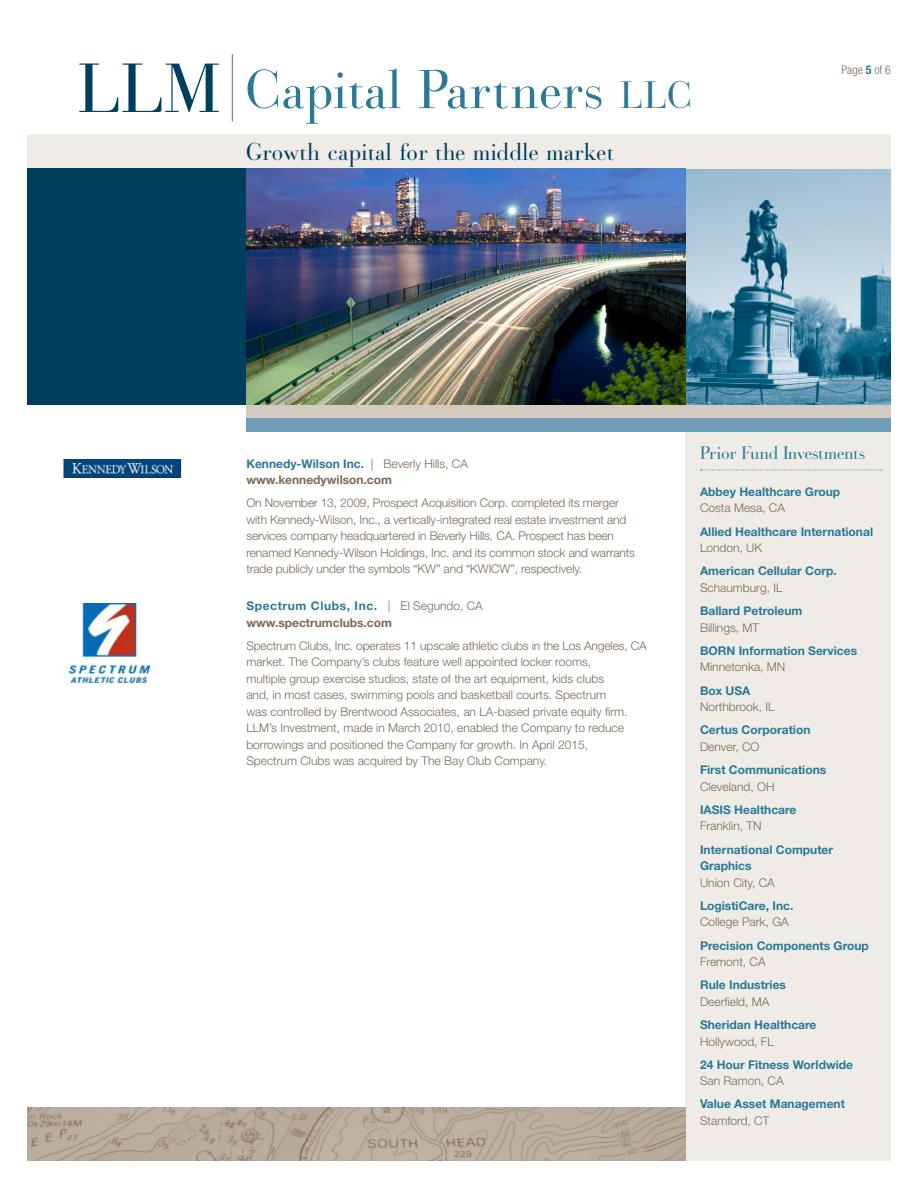
<style>
.page{position:relative;width:918px;height:1188px;background:#fff}
.page>*{position:absolute;margin:0;border:0;box-sizing:border-box;transform-origin:0 0}
.t1{font:54px "Bodoni Classic";letter-spacing:.025em;color:#2a7998}
.t2{font:24px "Bodoni Classic";letter-spacing:.025em;color:#003e5e}
.t3{font:18px "Bodoni Classic";color:#2a7998}
.t4{font:300 12px/16.5px "Helvetica Neue LT Std";color:#7c6954}
.t5{font:700 12px/16.5px "Helvetica Neue LT Std";color:#2a7998}
.t6{font:700 12px/16.5px "Helvetica Neue LT Std";color:#7c6954}
.t7{font:300 condensed 12px "Helvetica Neue LT Std";color:#7c6954}
.s1{font-size:37.8px}
.s2{font-weight:700;color:#2a7998}
.s3{color:#2a7998}
.s4{font-weight:300}
</style>
<div class="page">
<div style="left:685px;top:432px;width:206px;height:729px;background:#efece8"></div>
<img style="left:246px;top:169px;width:645px;height:236px">
<div style="left:27px;top:135px;width:864px;height:34px;background:#efece8"></div>
<div style="left:27px;top:169px;width:219px;height:236px;background:#003e5e"></div>
<div style="left:246px;top:405px;width:645px;height:13px;background:#d4cbc0"></div>
<div style="left:246px;top:418px;width:645px;height:14px;background:#6c9eb8"></div>
<hr style="left:232px;top:54px;width:1px;height:68px;background:#7c6954">
<svg style="left:79px;top:64px;width:140px;height:48px"></svg>
<img style="left:27px;top:1107px;width:658px;height:54px">
<img style="left:66px;top:603px;width:86px;height:81px">
<img style="left:63px;top:459px;width:119px;height:19px">
<svg style="left:700px;top:470px;width:182px;height:1px"></svg>
<h1 class="t1" style="left:246px;top:56px;width:447px">Capital Partners <span class="s1">llc</span></h1>
<p class="t7" style="left:842px;top:62px;width:51px">Page <span class="s2">5</span> of 6</p>
<h2 class="t2" style="left:246px;top:137px;width:369px">Growth capital for the middle market</h2>
<p class="t6" style="left:246px;top:455px;width:223px"><span class="s3">Kennedy-Wilson Inc.</span> <span class="s4">| Beverly Hills, CA </span>www.kennedywilson.com</p>
<p class="t4" style="left:246px;top:495px;width:390px">On November 13, 2009, Prospect Acquisition Corp. completed its merger with Kennedy-Wilson, Inc., a vertically-integrated real estate investment and services company headquartered in Beverly Hills, CA. Prospect has been renamed Kennedy-Wilson Holdings, Inc. and its common stock and warrants trade publicly under the symbols “KW” and “KWICW”, respectively.</p>
<p class="t6" style="left:246px;top:597px;width:238px"><span class="s3">Spectrum Clubs, Inc.</span> <span class="s4">| El Segundo, CA </span>www.spectrumclubs.com</p>
<p class="t4" style="left:246px;top:637px;width:402px">Spectrum Clubs, Inc. operates 11 upscale athletic clubs in the Los Angeles, CA market. The Company’s clubs feature well appointed locker rooms,<br>multiple group exercise studios, state of the art equipment, kids clubs<br>and, in most cases, swimming pools and basketball courts. Spectrum<br>was controlled by Brentwood Associates, an LA-based private equity firm.<br>LLM’s Investment, made in March 2010, enabled the Company to reduce borrowings and positioned the Company for growth. In April 2015,<br>Spectrum Clubs was acquired by The Bay Club Company.</p>
<h3 class="t3" style="left:700px;top:442px;width:166px">Prior Fund Investments</h3>
<p class="t5" style="left:700px;top:483px;width:142px">Abbey Healthcare Group</p>
<p class="t4" style="left:700px;top:500px;width:86px">Costa Mesa, CA</p>
<p class="t5" style="left:700px;top:523px;width:175px">Allied Healthcare International</p>
<p class="t4" style="left:700px;top:539px;width:64px">London, UK</p>
<p class="t5" style="left:700px;top:563px;width:138px">American Cellular Corp.</p>
<p class="t4" style="left:700px;top:579px;width:84px">Schaumburg, IL</p>
<p class="t5" style="left:700px;top:602px;width:104px">Ballard Petroleum</p>
<p class="t4" style="left:700px;top:619px;width:61px">Billings, MT</p>
<p class="t5" style="left:700px;top:642px;width:159px">BORN Information Services</p>
<p class="t4" style="left:700px;top:659px;width:87px">Minnetonka, MN</p>
<p class="t5" style="left:700px;top:682px;width:52px">Box USA</p>
<p class="t4" style="left:700px;top:698px;width:76px">Northbrook, IL</p>
<p class="t5" style="left:700px;top:722px;width:112px">Certus Corporation</p>
<p class="t4" style="left:700px;top:738px;width:61px">Denver, CO</p>
<p class="t5" style="left:700px;top:761px;width:128px">First Communications</p>
<p class="t4" style="left:700px;top:778px;width:76px">Cleveland, OH</p>
<p class="t5" style="left:700px;top:801px;width:98px">IASIS Healthcare</p>
<p class="t4" style="left:700px;top:818px;width:63px">Franklin, TN</p>
<p class="t5" style="left:700px;top:841px;width:135px">International Computer<br>Graphics</p>
<p class="t4" style="left:700px;top:874px;width:76px">Union City, CA</p>
<p class="t5" style="left:700px;top:897px;width:95px">LogistiCare, Inc.</p>
<p class="t4" style="left:700px;top:914px;width:90px">College Park, GA</p>
<p class="t5" style="left:700px;top:937px;width:170px">Precision Components Group</p>
<p class="t4" style="left:700px;top:953px;width:67px">Fremont, CA</p>
<p class="t5" style="left:700px;top:976px;width:87px">Rule Industries</p>
<p class="t4" style="left:700px;top:993px;width:71px">Deerfield, MA</p>
<p class="t5" style="left:700px;top:1016px;width:118px">Sheridan Healthcare</p>
<p class="t4" style="left:700px;top:1033px;width:75px">Hollywood, FL</p>
<p class="t5" style="left:700px;top:1056px;width:155px">24 Hour Fitness Worldwide</p>
<p class="t4" style="left:700px;top:1072px;width:85px">San Ramon, CA</p>
<p class="t5" style="left:700px;top:1096px;width:146px">Value Asset Management</p>
<p class="t4" style="left:700px;top:1112px;width:71px">Stamford, CT</p>
</div>
